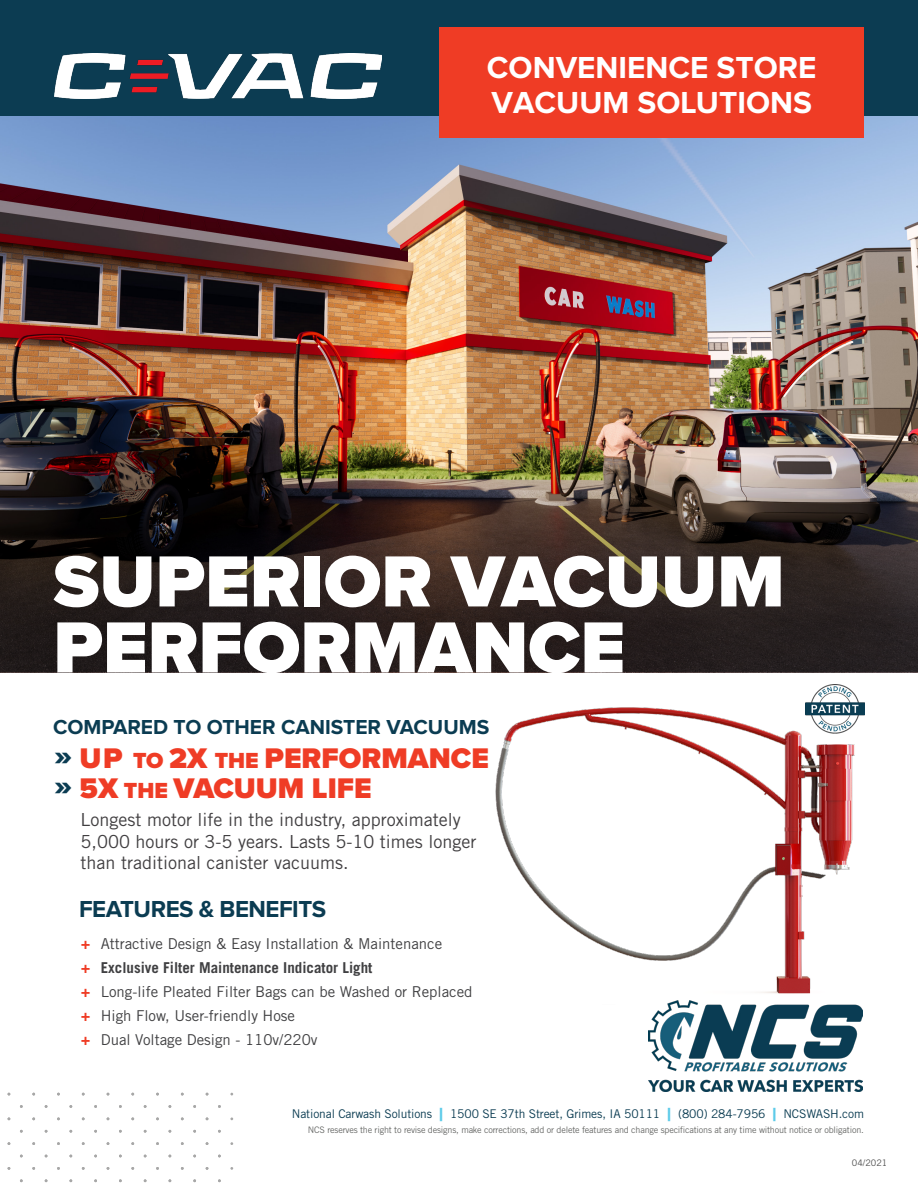
<style>
.page{position:relative;width:918px;height:1188px;background:#fff}
.page>*{position:absolute;margin:0;border:0;box-sizing:border-box;transform-origin:0 0}
.t1{font:900 75px/66px "Proxima Nova";color:#fff}
.t2{font:700 31.5px "Proxima Nova";color:#fff}
.t3{font:900 29.4px "Proxima Nova";color:#ef3c25}
.t4{font:700 24px "Proxima Nova";letter-spacing:-.02em;color:#0b3c52}
.t5{font:700 21px "Proxima Nova";color:#0b3c52}
.t6{font:18px/21.6px "Trade Gothic LT Std";color:#413f41}
.t7{font:15px "Trade Gothic LT Std";color:#404042}
.t8{font:700 15px "Trade Gothic LT Std";color:#404042}
.t9{font:12px "Trade Gothic LT Std";letter-spacing:-.01em;color:#0b3c52}
.t10{font:9px "Trade Gothic LT Std";letter-spacing:-.02em;color:#686967}
.t11{font:9px "Trade Gothic LT Std";color:#4c4c4c}
.s1{color:#0b3c52}
.s2{font-size:22.65px}
.s3{font-weight:700;color:#ef3c25}
.s4{color:#ef3c25}
.s5{font-weight:700;font-size:18px;color:#5dcbe9}
</style>
<div class="page">
<img style="left:0;top:115px;width:918px;height:309px">
<div style="left:0;top:0;width:918px;height:115px;background:#0c3c52"></div>
<img style="left:0;top:424px;width:918px;height:248px">
<img style="left:495px;top:702px;width:370px;height:292px">
<img style="left:55px;top:54px;width:327px;height:45px">
<img style="left:648px;top:1000px;width:215px;height:92px">
<div style="left:440px;top:28px;width:424px;height:110px;background:#ef3c25"></div>
<img style="left:805px;top:684px;width:59px;height:49px">
<p class="t2" style="left:487px;top:53px;width:331px">CONVENIENCE STORE</p>
<p class="t2" style="left:492px;top:88px;width:322px">VACUUM SOLUTIONS</p>
<p class="t1" style="left:53px;top:548px;width:733px">SUPERIOR VACUUM<br>PERFORMANCE</p>
<p class="t5" style="left:53px;top:717px;width:438px">COMPARED TO OTHER CANISTER VACUUMS</p>
<p class="t3" style="left:54px;top:737px;width:436px"><span class="s1">»</span> UP <span class="s2">TO</span> 2X <span class="s2">THE</span> PERFORMANCE</p>
<p class="t3" style="left:54px;top:766px;width:319px"><span class="s1">»</span> 5X <span class="s2">THE</span> VACUUM LIFE</p>
<p class="t6" style="left:81px;top:809px;width:397px">Longest motor life in the industry, approximately<br>5,000 hours or 3-5 years. Lasts 5-10 times longer than traditional canister vacuums.</p>
<p class="t4" style="left:79px;top:898px;width:249px">FEATURES &amp; BENEFITS</p>
<p class="t7" style="left:81px;top:935px;width:363px"><span class="s3">+</span> Attractive Design &amp; Easy Installation &amp; Maintenance</p>
<p class="t8" style="left:81px;top:958px;width:293px"><span class="s4">+</span> Exclusive Filter Maintenance Indicator Light</p>
<p class="t7" style="left:81px;top:983px;width:393px"><span class="s3">+</span> Long-life Pleated Filter Bags can be Washed or Replaced</p>
<p class="t7" style="left:81px;top:1007px;width:215px"><span class="s3">+</span> High Flow, User-friendly Hose</p>
<p class="t7" style="left:81px;top:1031px;width:238px"><span class="s3">+</span> Dual Voltage Design - 110v/220v</p>
<p class="t9" style="left:292px;top:1106px;width:574px">National Carwash Solutions <span class="s5">|</span> 1500 SE 37th Street, Grimes, IA 50111 <span class="s5">|</span> (800) 284-7956 <span class="s5">|</span> NCSWASH.com</p>
<p class="t10" style="left:308px;top:1125px;width:557px">NCS reserves the right to revise designs, make corrections, add or delete features and change specifications at any time without notice or obligation.</p>
<p class="t11" style="left:852px;top:1157px;width:37px">04/2021</p>
</div>
